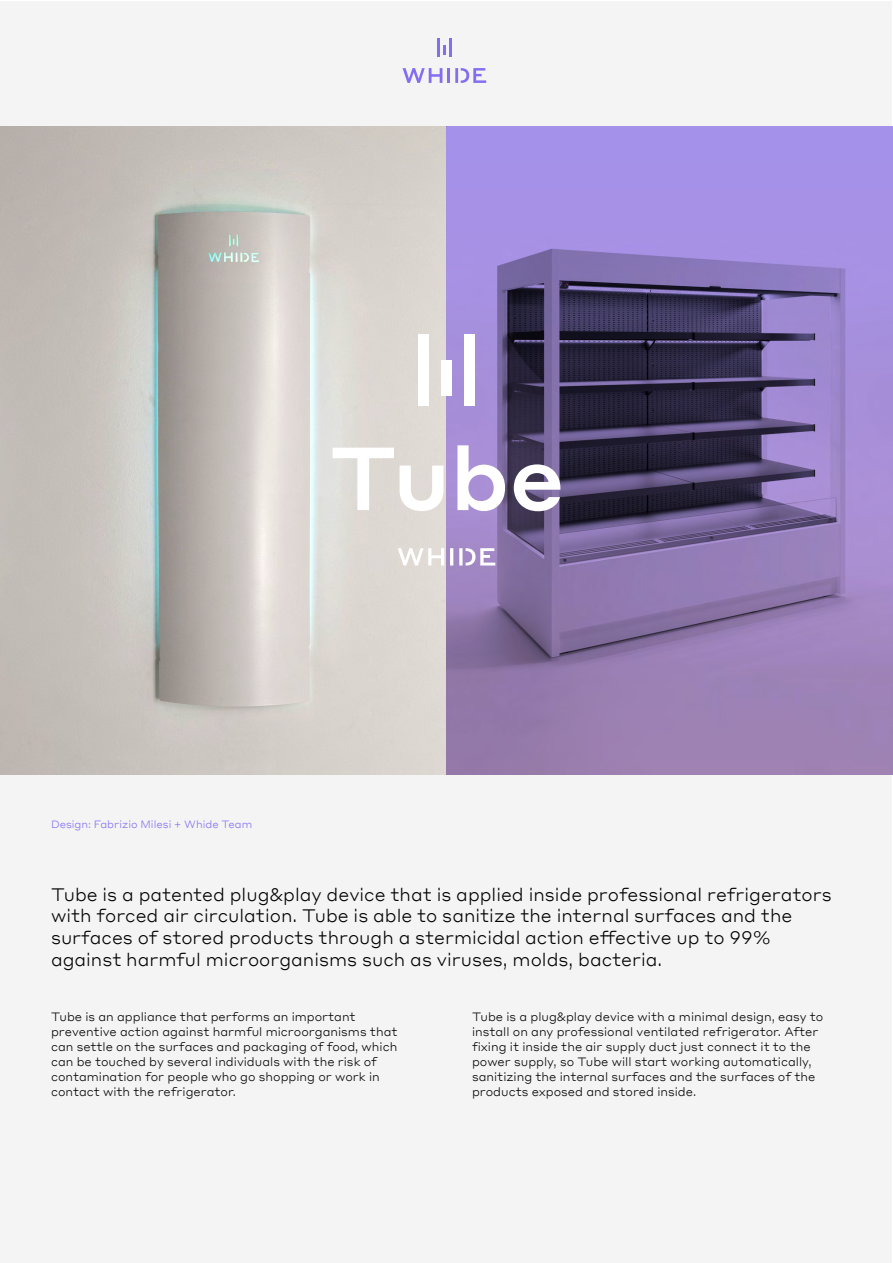
<style>
.page{position:relative;width:893px;height:1263px;background:#fff}
.page>*{position:absolute;margin:0;border:0;box-sizing:border-box;transform-origin:0 0}
.t1{font:300 18px/21.6px "Styrene A Web";color:#000}
.t2{font:300 12px/15px "Styrene A Web";color:#000}
.t3{font:300 10.5px "Styrene A Web";color:#856df2}
</style>
<div class="page">
<div style="left:1px;top:1px;width:891px;height:1261px;background:#f4f4f4"></div>
<img style="left:0;top:126px;width:446px;height:648px">
<svg style="left:446px;top:126px;width:447px;height:648px;background:#8471aa"></svg>
<div style="left:418px;top:335px;width:11px;height:71px;background:#fff"></div>
<div style="left:464px;top:335px;width:11px;height:71px;background:#fff"></div>
<div style="left:441px;top:360px;width:11px;height:36px;background:#fff"></div>
<svg style="left:333px;top:448px;width:61px;height:62px"></svg>
<svg style="left:400px;top:466px;width:43px;height:45px"></svg>
<svg style="left:457px;top:445px;width:48px;height:66px"></svg>
<svg style="left:514px;top:464px;width:46px;height:47px"></svg>
<svg style="left:398px;top:548px;width:97px;height:17px"></svg>
<hr style="left:437px;top:38px;width:3px;height:19px;background:#856df2">
<hr style="left:449px;top:38px;width:3px;height:19px;background:#856df2">
<svg style="left:443px;top:45px;width:3px;height:10px"></svg>
<svg style="left:403px;top:68px;width:39px;height:15px"></svg>
<hr style="left:447px;top:68px;width:3px;height:15px;background:#856df2">
<svg style="left:455px;top:68px;width:31px;height:15px"></svg>
<p class="t3" style="left:51px;top:815px;width:203px">Design: Fabrizio Milesi + Whide Team</p>
<p class="t1" style="left:51px;top:882px;width:782px">Tube is a patented plug&amp;play device that is applied inside professional refrigerators with forced air circulation. Tube is able to sanitize the internal surfaces and the surfaces of stored products through a stermicidal action effective up to 99% against harmful microorganisms such as viruses, molds, bacteria.</p>
<p class="t2" style="left:51px;top:1008px;width:348px">Tube is an appliance that performs an important preventive action against harmful microorganisms that can settle on the surfaces and packaging of food, which can be touched by several individuals with the risk of contamination for people who go shopping or work in contact with the refrigerator.</p>
<p class="t2" style="left:472px;top:1008px;width:353px">Tube is a plug&amp;play device with a minimal design, easy to install on any professional ventilated refrigerator. After fixing it inside the air supply duct just connect it to the power supply, so Tube will start working automatically, sanitizing the internal surfaces and the surfaces of the products exposed and stored inside.</p>
</div>
